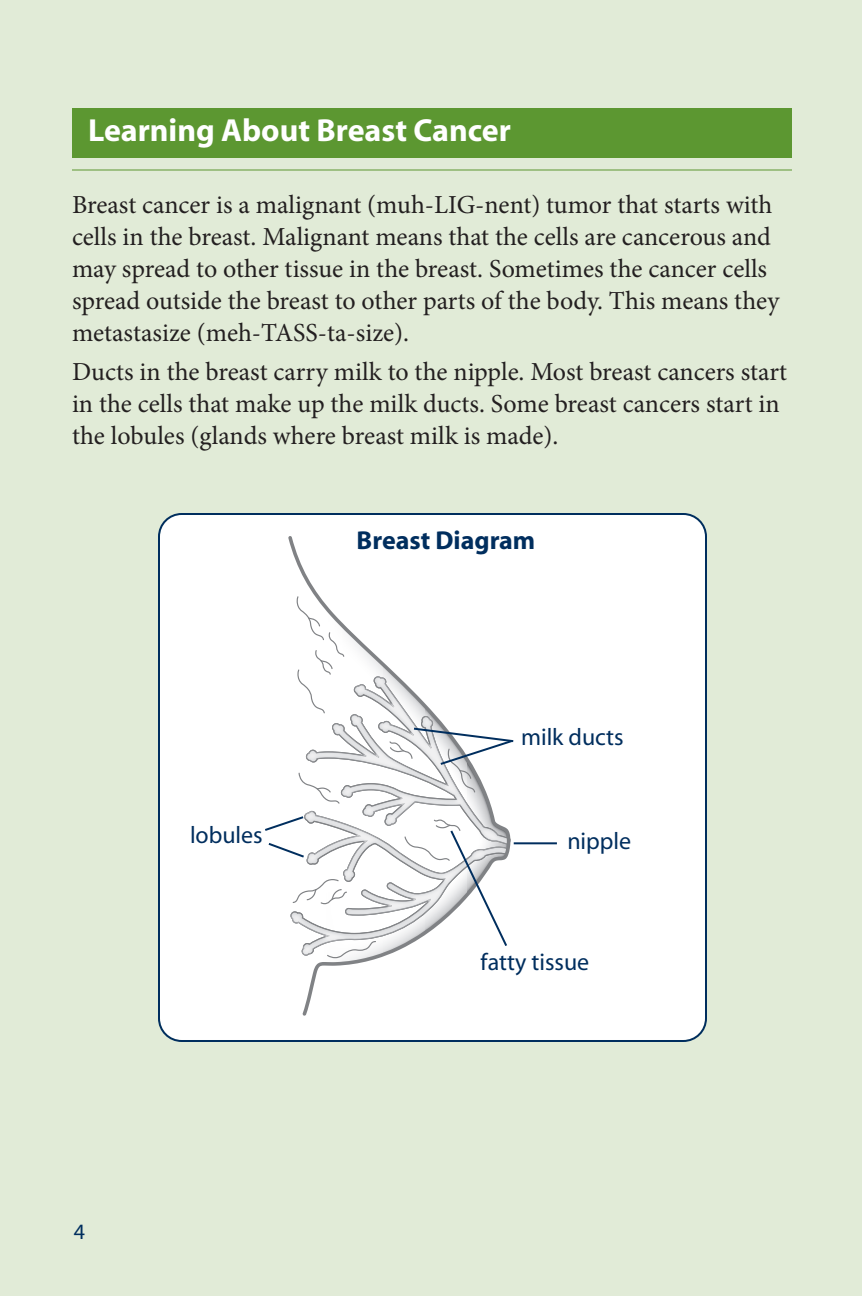
<style>
.page{position:relative;width:864px;height:1296px;background:#fff}
.page>*{position:absolute;margin:0;border:0;box-sizing:border-box;transform-origin:0 0}
.t1{font:700 32px "Myriad";color:#fff}
.t2{font:26px/32px "Minion Pro";letter-spacing:-.005em;color:#231f20}
.t3{font:700 26px "Myriad";color:#002e5e}
.t4{font:24px "Myriad";color:#002e5e}
.t5{font:22px "Myriad";color:#002e5e}
</style>
<div class="page">
<div style="left:0;top:0;width:862px;height:1296px;background:#e1ebd7"></div>
<div style="left:72px;top:108px;width:720px;height:49px;background:#5c9731"></div>
<hr style="left:72px;top:170px;width:720px;height:1px;background:#5c9731">
<div style="left:158px;top:513px;width:549px;height:529px;background:#fff"></div>
<hr style="left:514px;top:842px;width:43px;height:2px;background:#002e5e">
<svg style="left:263px;top:596px;width:252px;height:362px;background:#f0f1f2"></svg>
<p class="t1" style="left:88px;top:118px;width:424px">Learning About Breast Cancer</p>
<p class="t2" style="left:72px;top:191px;width:709px">Breast cancer is a malignant (muh-LIG-nent) tumor that starts with cells in the breast. Malignant means that the cells are cancerous and may spread to other tissue in the breast. Sometimes the cancer cells spread outside the breast to other parts of the body. This means they metastasize (meh-TASS-ta-size).</p>
<p class="t2" style="left:72px;top:358px;width:717px">Ducts in the breast carry milk to the nipple. Most breast cancers start in the cells that make up the milk ducts. Some breast cancers start in the lobules (glands where breast milk is made).</p>
<p class="t3" style="left:357px;top:531px;width:180px">Breast Diagram</p>
<p class="t4" style="left:190px;top:826px;width:74px">lobules</p>
<p class="t5" style="left:74px;top:1224px;width:13px">4</p>
<p class="t4" style="left:521px;top:728px;width:104px">milk ducts</p>
<p class="t4" style="left:567px;top:832px;width:65px">nipple</p>
<p class="t4" style="left:481px;top:953px;width:110px">fatty tissue</p>
</div>
